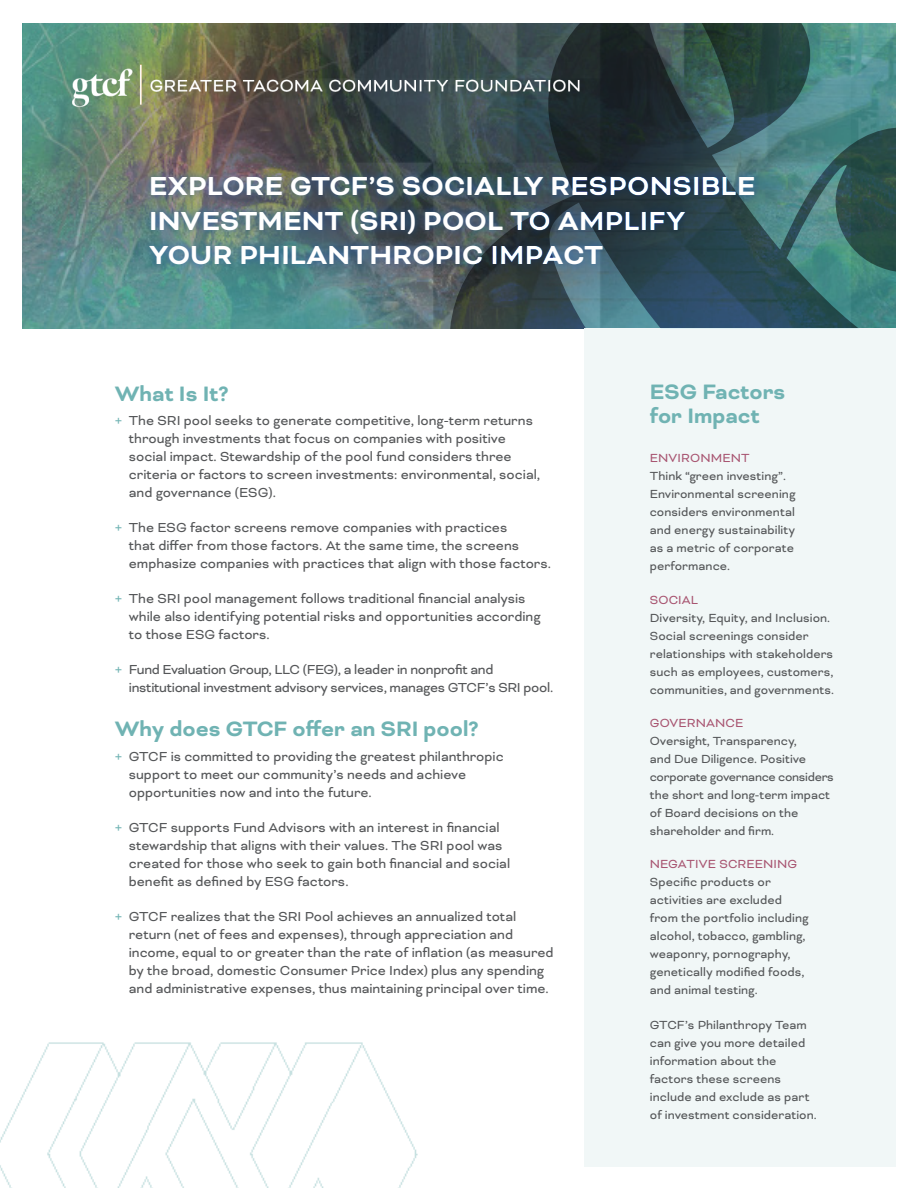
<style>
.page{position:relative;width:918px;height:1188px;background:#fff}
.page>*{position:absolute;margin:0;border:0;box-sizing:border-box;transform-origin:0 0}
.Headline_1{font:700 30px "Bicyclette";letter-spacing:.01em;color:#fff}
.blue_heading{font:700 24px/24px "Bicyclette";color:#70b3b3}
.Body{font:15px/18px "Bicyclette";color:#555759}
.Body-2{font:15px/18px "Bicyclette";letter-spacing:-.02em;color:#555759}
.Body-3{font:13.5px/18px "Bicyclette";letter-spacing:.005em;color:#555759}
.Headline_1-2{font:13.5px "Bicyclette";letter-spacing:.01em;color:#a85571}
.s1{color:#70b3b3}
</style>
<div class="page">
<img style="left:23px;top:24px;width:426px;height:304px">
<div style="left:142px;top:169px;width:620px;height:103px;background:#245eac;opacity:.75"></div>
<div style="left:584px;top:328px;width:311px;height:838px;background:#f1f7f7"></div>
<svg style="left:449px;top:24px;width:446px;height:304px;background:#36565b"></svg>
<img style="left:42px;top:45px;width:571px;height:83px">
<img style="left:0;top:1042px;width:418px;height:146px">
<hr style="left:140px;top:65px;width:2px;height:40px;background:#fff">
<p class="Headline_1" style="left:149px;top:169px;width:607px">EXPLORE GTCF’S SOCIALLY RESPONSIBLE</p>
<p class="Headline_1" style="left:149px;top:203px;width:538px">INVESTMENT (SRI) POOL TO AMPLIFY</p>
<p class="Headline_1" style="left:149px;top:238px;width:455px">YOUR PHILANTHROPIC IMPACT</p>
<p class="blue_heading" style="left:115px;top:382px;width:116px">What Is It?</p>
<p class="Body" style="left:129px;top:412px;width:413px;text-indent:-14px"><span class="s1">+</span> The SRI pool seeks to generate competitive, long-term returns through investments that focus on companies with positive social impact. Stewardship of the pool fund considers three criteria or factors to screen investments: environmental, social, and governance (ESG).</p>
<p class="Body" style="left:129px;top:519px;width:424px;text-indent:-14px"><span class="s1">+</span> The ESG factor screens remove companies with practices<br>that differ from those factors. At the same time, the screens emphasize companies with practices that align with those factors.</p>
<p class="Body" style="left:129px;top:590px;width:413px;text-indent:-14px"><span class="s1">+</span> The SRI pool management follows traditional financial analysis while also identifying potential risks and opportunities according to those ESG factors.</p>
<p class="Body-2" style="left:129px;top:661px;width:426px;text-indent:-14px"><span class="s1">+</span> Fund Evaluation Group, LLC (FEG), a leader in nonprofit and institutional investment advisory services, manages GTCF’s SRI pool.</p>
<p class="blue_heading" style="left:115px;top:718px;width:365px">Why does GTCF offer an SRI pool?</p>
<p class="Body" style="left:129px;top:748px;width:376px;text-indent:-14px"><span class="s1">+</span> GTCF is committed to providing the greatest philanthropic support to meet our community’s needs and achieve opportunities now and into the future.</p>
<p class="Body" style="left:129px;top:819px;width:383px;text-indent:-14px"><span class="s1">+</span> GTCF supports Fund Advisors with an interest in financial stewardship that aligns with their values. The SRI pool was created for those who seek to gain both financial and social benefit as defined by ESG factors.</p>
<p class="Body" style="left:129px;top:908px;width:426px;text-indent:-14px"><span class="s1">+</span> GTCF realizes that the SRI Pool achieves an annualized total return (net of fees and expenses), through appreciation and income, equal to or greater than the rate of inflation (as measured by the broad, domestic Consumer Price Index) plus any spending and administrative expenses, thus maintaining principal over time.</p>
<p class="blue_heading" style="left:650px;top:380px;width:137px">ESG Factors for Impact</p>
<p class="Headline_1-2" style="left:650px;top:451px;width:101px">ENVIRONMENT</p>
<p class="Body-3" style="left:650px;top:467px;width:147px">Think “green investing”.<br>Environmental screening considers environmental and energy sustainability as a metric of corporate performance.</p>
<p class="Headline_1-2" style="left:650px;top:592px;width:50px">SOCIAL</p>
<p class="Body-3" style="left:650px;top:609px;width:186px">Diversity, Equity, and Inclusion.<br>Social screenings consider relationships with stakeholders such as employees, customers, communities, and governments.</p>
<p class="Headline_1-2" style="left:650px;top:715px;width:95px">GOVERNANCE</p>
<p class="Body-3" style="left:650px;top:732px;width:186px">Oversight, Transparency,<br>and Due Diligence. Positive corporate governance considers the short and long-term impact of Board decisions on the shareholder and firm.</p>
<p class="Headline_1-2" style="left:650px;top:856px;width:149px">NEGATIVE SCREENING</p>
<p class="Body-3" style="left:650px;top:873px;width:160px">Specific products or activities are excluded from the portfolio including alcohol, tobacco, gambling, weaponry, pornography, genetically modified foods, and animal testing.</p>
<p class="Body-3" style="left:650px;top:1016px;width:168px">GTCF’s Philanthropy Team can give you more detailed information about the factors these screens include and exclude as part of investment consideration.</p>
</div>
